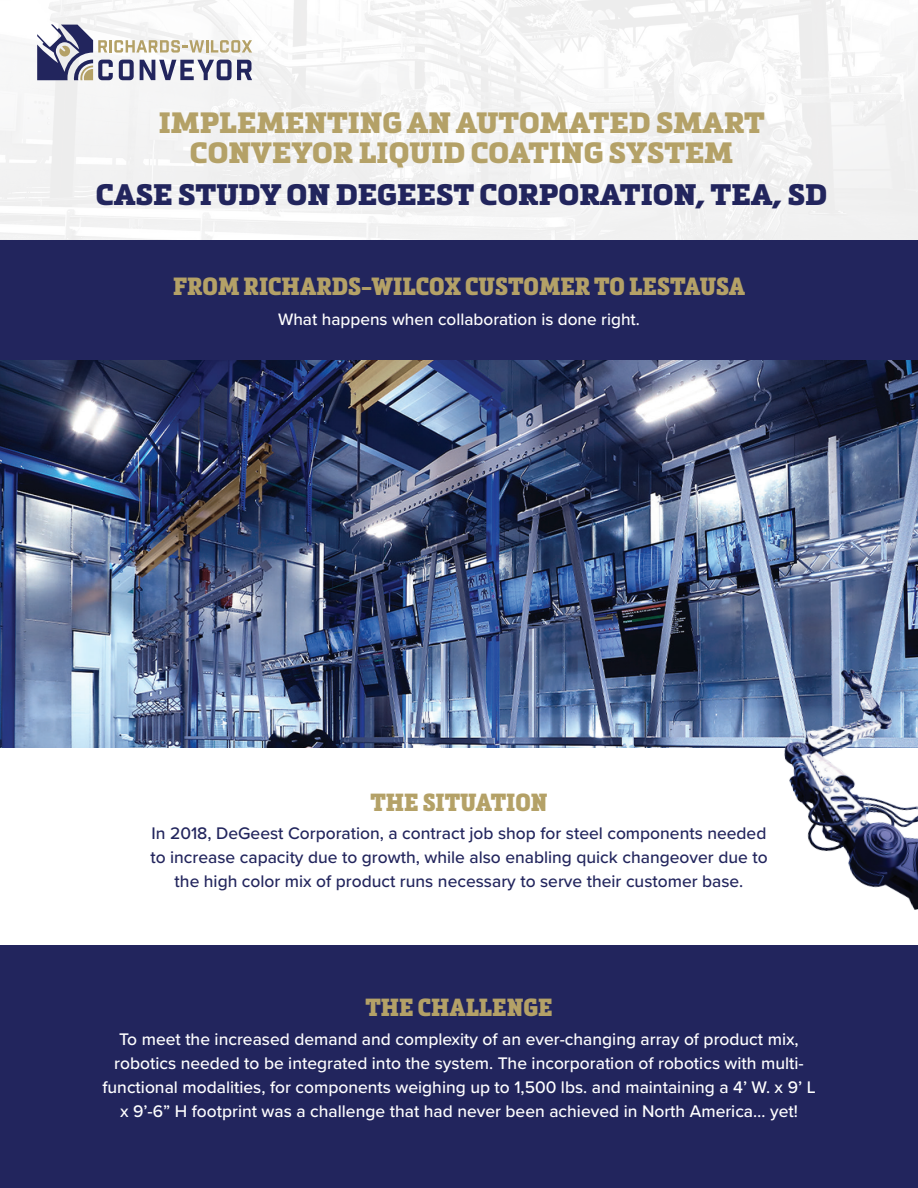
<style>
.page{position:relative;width:918px;height:1188px;background:#fff}
.page>*{position:absolute;margin:0;border:0;box-sizing:border-box;transform-origin:0 0}
.t1{font:900 29.25px "Metronic Slab Pro";color:#22255d}
.t2{font:900 28.95px/30px "Metronic Slab Pro";color:#b4a167;text-align:center}
.t3{font:900 24.6px "Metronic Slab Narrow";color:#b4a167}
.t4{font:900 24.45px "Metronic Slab Narrow";color:#b4a167}
.t5{font:500 17.4px/24px "Proxima Nova";color:#fff;text-align:center}
.t6{font:500 17.4px/24px "Proxima Nova";color:#22255d;text-align:center}
.t7{font:500 17.1px "Proxima Nova";color:#fff}
</style>
<div class="page">
<svg style="left:37px;top:25px;width:215px;height:55px"></svg>
<img style="left:0;top:360px;width:918px;height:387px">
<div style="left:0;top:240px;width:918px;height:120px;background:#22255d"></div>
<div style="left:0;top:946px;width:918px;height:242px;background:#22255d"></div>
<img style="left:760px;top:651px;width:158px;height:259px">
<h2 class="t2" style="left:159px;top:108px;width:608px">IMPLEMENTING AN AUTOMATED SMART<br>CONVEYOR LIQUID COATING SYSTEM</h2>
<h1 class="t1" style="left:96px;top:178px;width:733px">CASE STUDY ON DEGEEST CORPORATION, TEA, SD</h1>
<h3 class="t3" style="left:173px;top:271px;width:574px">FROM RICHARDS-WILCOX CUSTOMER TO LESTAUSA</h3>
<p class="t7" style="left:278px;top:307px;width:363px">What happens when collaboration is done right.</p>
<h3 class="t4" style="left:370px;top:787px;width:179px">THE SITUATION</h3>
<p class="t6" style="left:150px;top:821px;width:619px">In 2018, DeGeest Corporation, a contract job shop for steel components needed to increase capacity due to growth, while also enabling quick changeover due to the high color mix of product runs necessary to serve their customer base.</p>
<h3 class="t4" style="left:365px;top:992px;width:189px">THE CHALLENGE</h3>
<p class="t5" style="left:102px;top:1026px;width:715px">To meet the increased demand and complexity of an ever-changing array of product mix, robotics needed to be integrated into the system. The incorporation of robotics with multi&shy;functional modalities, for components weighing up to 1,500 lbs. and maintaining a 4’ W. x 9’ L x 9’-6” H footprint was a challenge that had never been achieved in North America… yet!</p>
</div>
